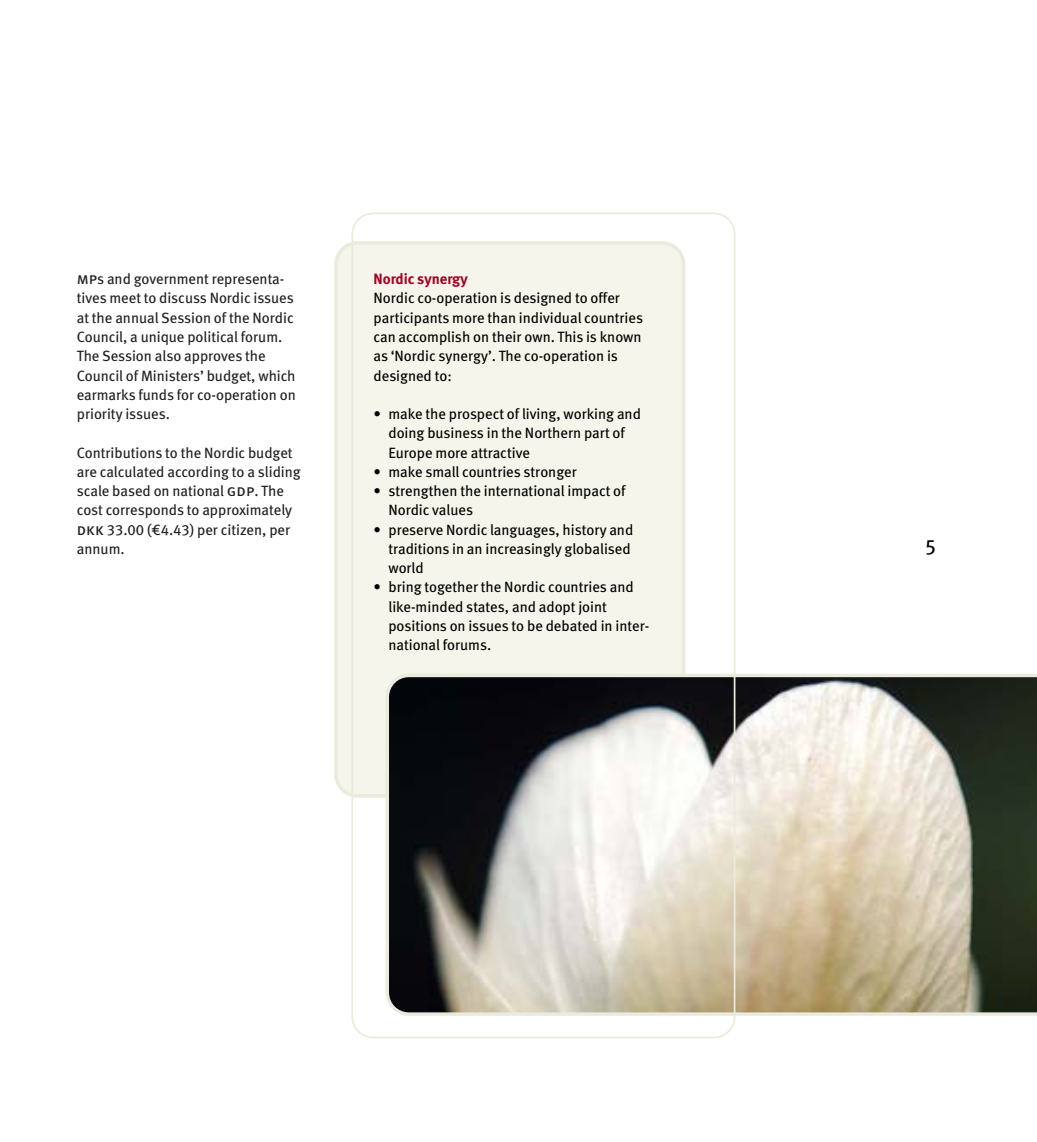
<style>
.page{position:relative;width:1037px;height:1142px;background:#fff}
.page>*{position:absolute;margin:0;border:0;box-sizing:border-box;transform-origin:0 0}
.t1{font:21px "Meta Book LF";color:#000}
.t2{font:14.88px/19.2px "Meta Book LF";color:#000}
.t3{font:14.88px/19.2px "Meta Book LF";color:#231f20}
.t4{font:14.88px "Meta Bold LF";color:#a50124}
.s1{font-family:"Meta Book LF Caps";font-size:16.1px}
</style>
<div class="page">
<svg style="left:334px;top:212px;width:703px;height:827px"></svg>
<p class="t3" style="left:77px;top:271px;width:221px"><span class="s1">mp</span>s and government representa&shy;tives meet to discuss Nordic issues at the annual Session of the Nordic<br>Council, a unique political forum.<br>The Session also approves the<br>Council of Ministers’ budget, which earmarks funds for co-operation on priority issues.</p>
<p class="t3" style="left:77px;top:444px;width:225px">Contributions to the Nordic budget are calculated according to a sliding scale based on national <span class="s1">gdp</span>. The cost corresponds to approximately <span class="s1">dkk</span> 33.00 (€4.43) per citizen, per annum.</p>
<p class="t4" style="left:374px;top:274px;width:96px">Nordic synergy</p>
<p class="t2" style="left:374px;top:290px;width:271px">Nordic co-operation is designed to offer participants more than individual countries can accomplish on their own. This is known as ‘Nordic synergy’. The co-operation is designed to:</p>
<p class="t2" style="left:388px;top:406px;width:254px;text-indent:-15px">• make the prospect of living, working and doing business in the Northern part of<br>Europe more attractive</p>
<p class="t2" style="left:374px;top:464px;width:205px">• make small countries stronger</p>
<p class="t2" style="left:388px;top:483px;width:239px;text-indent:-15px">• strengthen the international impact of<br>Nordic values</p>
<p class="t2" style="left:388px;top:521px;width:246px;text-indent:-15px">• preserve Nordic languages, history and traditions in an increasingly globalised world</p>
<p class="t2" style="left:388px;top:579px;width:262px;text-indent:-15px">• bring together the Nordic countries and like-minded states, and adopt joint positions on issues to be debated in inter&shy;national forums.</p>
<h1 class="t1" style="left:924px;top:539px;width:13px">5</h1>
</div>
